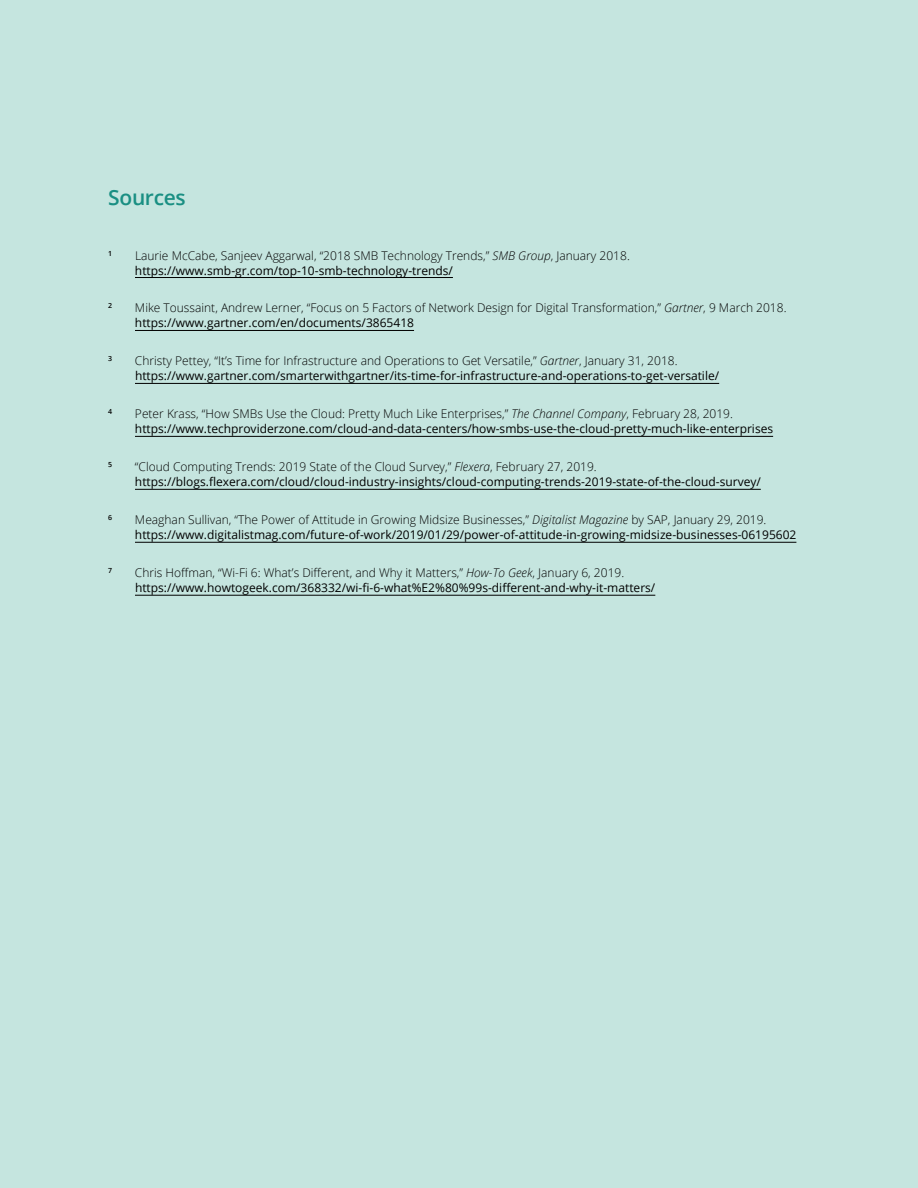
<style>
.page{position:relative;width:918px;height:1188px;background:#c5e5df}
.page>*{position:absolute;margin:0;border:0;box-sizing:border-box;transform-origin:0 0}
.t1{font:600 21px "Open Sans";letter-spacing:-.015em;color:#1a8f83}
.t2{font:12px/15px "Open Sans";color:#000}
.t3{font:300 12px/15px "Open Sans";color:#000}
.t4{font:600 7.05px "Open Sans";color:#000}
.s1{font-style:italic}
.s2{font-weight:400}
.s3{font-weight:300}
.s4{font-weight:300;font-style:italic}
</style>
<div class="page">
<hr style="left:135px;top:277px;width:318px;height:1px;background:#000">
<hr style="left:135px;top:330px;width:279px;height:1px;background:#000">
<hr style="left:135px;top:383px;width:584px;height:1px;background:#000">
<hr style="left:135px;top:436px;width:638px;height:1px;background:#000">
<hr style="left:135px;top:489px;width:626px;height:1px;background:#000">
<hr style="left:135px;top:542px;width:661px;height:1px;background:#000">
<hr style="left:135px;top:595px;width:520px;height:1px;background:#000">
<h1 class="t1" style="left:108px;top:183px;width:79px">Sources</h1>
<p class="t4" style="left:108px;top:248px;width:5px">1</p>
<p class="t3" style="left:135px;top:247px;width:496px">Laurie McCabe, Sanjeev Aggarwal, “2018 SMB Technology Trends,” <span class="s1">SMB Group</span>, January 2018. <span class="s2">https://www.smb-gr.com/top-10-smb-technology-trends/</span></p>
<p class="t4" style="left:108px;top:301px;width:5px">2</p>
<p class="t3" style="left:135px;top:300px;width:653px">Mike Toussaint, Andrew Lerner, “Focus on 5 Factors of Network Design for Digital Transformation,” <span class="s1">Gartner</span>, 9 March 2018. <span class="s2">https://www.gartner.com/en/documents/3865418</span></p>
<p class="t4" style="left:108px;top:354px;width:5px">3</p>
<p class="t2" style="left:135px;top:353px;width:586px"><span class="s3">Christy Pettey, “It’s Time for Infrastructure and Operations to Get Versatile,”</span> <span class="s4">Gartner</span><span class="s3">, January 31, 2018. </span>https://www.gartner.com/smarterwithgartner/its-time-for-infrastructure-and-operations-to-get-versatile/</p>
<p class="t4" style="left:108px;top:407px;width:5px">4</p>
<p class="t2" style="left:135px;top:406px;width:640px"><span class="s3">Peter Krass, “How SMBs Use the Cloud: Pretty Much Like Enterprises,”</span> <span class="s4">The Channel Company</span><span class="s3">, February 28, 2019. </span>https://www.techproviderzone.com/cloud-and-data-centers/how-smbs-use-the-cloud-pretty-much-like-enterprises</p>
<p class="t4" style="left:108px;top:460px;width:5px">5</p>
<p class="t2" style="left:135px;top:459px;width:627px"><span class="s3">“Cloud Computing Trends: 2019 State of the Cloud Survey,”</span> <span class="s4">Flexera</span><span class="s3">, February 27, 2019. </span>https://blogs.flexera.com/cloud/cloud-industry-insights/cloud-computing-trends-2019-state-of-the-cloud-survey/</p>
<p class="t4" style="left:108px;top:513px;width:5px">6</p>
<p class="t2" style="left:135px;top:512px;width:663px"><span class="s3">Meaghan Sullivan, “The Power of Attitude in Growing Midsize Businesses,”</span> <span class="s4">Digitalist Magazine</span> <span class="s3">by SAP, January 29, 2019. </span>https://www.digitalistmag.com/future-of-work/2019/01/29/power-of-attitude-in-growing-midsize-businesses-06195602</p>
<p class="t4" style="left:108px;top:566px;width:5px">7</p>
<p class="t2" style="left:135px;top:565px;width:522px"><span class="s3">Chris Hoffman, “Wi-Fi 6: What’s Different, and Why it Matters,”</span> <span class="s4">How-To Geek</span><span class="s3">, January 6, 2019. </span>https://www.howtogeek.com/368332/wi-fi-6-what%E2%80%99s-different-and-why-it-matters/</p>
</div>
